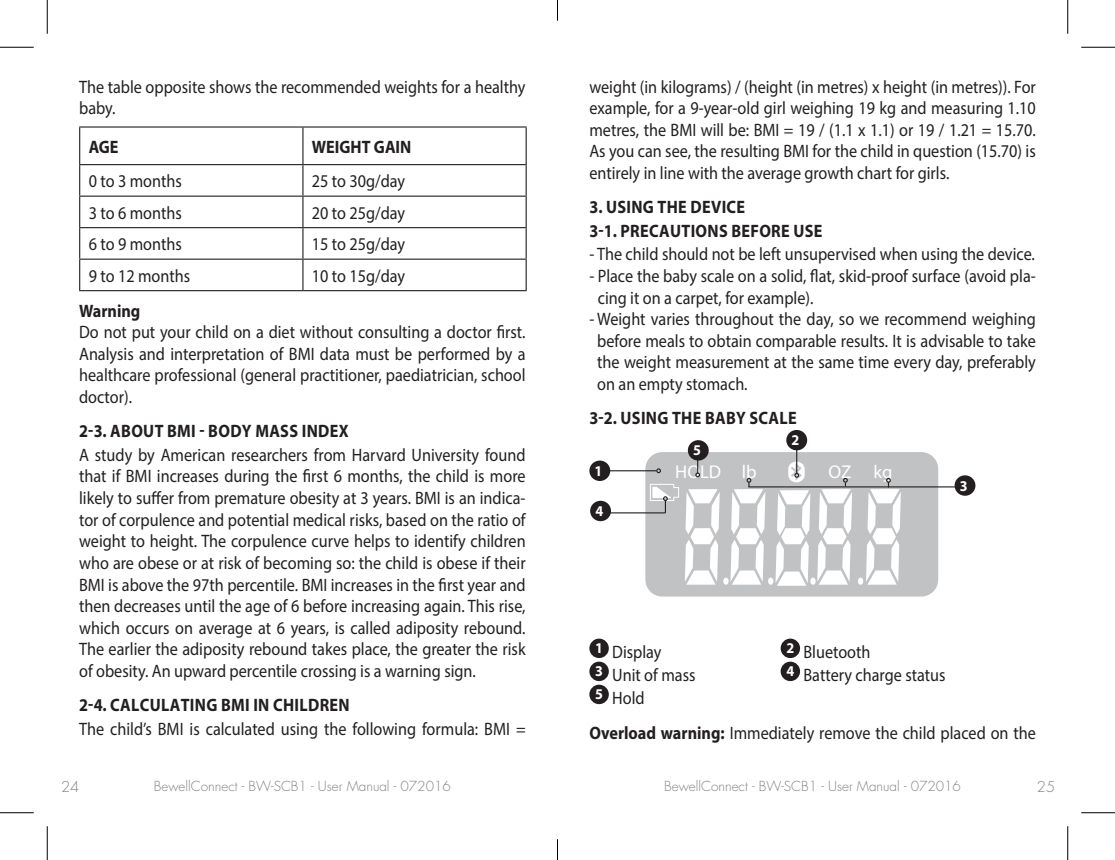
<style>
.page{position:relative;width:1115px;height:860px;background:#fff}
.page>*{position:absolute;margin:0;border:0;box-sizing:border-box;transform-origin:0 0}
.t1{font:18.45px "Myriad Pro";color:#fff}
.t2{font:18px/21.6px "Myriad Pro";color:#231f20;text-align:justify;scale:.9 1}
.SOMMAIRE_UK_Manuel_1{font:700 18px "Myriad Pro";letter-spacing:.02em;color:#231f20;scale:.9 1}
.SOMMAIRE_UK_Manuel_1-2{font:700 18px "Myriad Pro";color:#231f20;scale:.9 1}
.t3{font:700 15.08px "Myriad Pro";color:#fff;scale:.95 1}
.t4{font:300 14.62px "Futura";color:#808285}
.t5{font:300 13.5px "Futura";color:#808285}
.s1{font-weight:700}
</style>
<div class="page">
<hr style="left:79px;top:126px;width:224px;height:2px;background:#231f20">
<hr style="left:79px;top:128px;width:1px;height:36px;background:#231f20">
<hr style="left:303px;top:126px;width:224px;height:2px;background:#231f20">
<hr style="left:302px;top:128px;width:1px;height:36px;background:#231f20">
<hr style="left:526px;top:128px;width:1px;height:36px;background:#231f20">
<hr style="left:79px;top:164px;width:224px;height:1px;background:#231f20">
<hr style="left:79px;top:165px;width:1px;height:31px;background:#231f20">
<hr style="left:303px;top:164px;width:224px;height:1px;background:#231f20">
<hr style="left:302px;top:165px;width:1px;height:31px;background:#231f20">
<hr style="left:526px;top:165px;width:1px;height:31px;background:#231f20">
<hr style="left:79px;top:196px;width:224px;height:1px;background:#231f20">
<hr style="left:79px;top:197px;width:1px;height:30px;background:#231f20">
<hr style="left:303px;top:196px;width:224px;height:1px;background:#231f20">
<hr style="left:302px;top:197px;width:1px;height:30px;background:#231f20">
<hr style="left:526px;top:197px;width:1px;height:30px;background:#231f20">
<hr style="left:79px;top:227px;width:224px;height:1px;background:#231f20">
<hr style="left:79px;top:228px;width:1px;height:31px;background:#231f20">
<hr style="left:303px;top:227px;width:224px;height:1px;background:#231f20">
<hr style="left:302px;top:228px;width:1px;height:31px;background:#231f20">
<hr style="left:526px;top:228px;width:1px;height:31px;background:#231f20">
<hr style="left:79px;top:259px;width:224px;height:1px;background:#231f20">
<hr style="left:79px;top:260px;width:1px;height:30px;background:#231f20">
<hr style="left:303px;top:259px;width:224px;height:1px;background:#231f20">
<hr style="left:302px;top:260px;width:1px;height:30px;background:#231f20">
<hr style="left:526px;top:260px;width:1px;height:30px;background:#231f20">
<hr style="left:79px;top:290px;width:224px;height:1px;background:#231f20">
<hr style="left:303px;top:290px;width:224px;height:1px;background:#231f20">
<div style="left:645px;top:452px;width:293px;height:144px;background:#c0c2c4;border-radius:17px"></div>
<div style="left:858px;top:577px;width:5px;height:8px;background:#fff;border-radius:50%"></div>
<div style="left:810px;top:577px;width:6px;height:8px;background:#fff;border-radius:50%"></div>
<div style="left:768px;top:577px;width:5px;height:8px;background:#fff;border-radius:50%"></div>
<div style="left:723px;top:577px;width:6px;height:8px;background:#fff;border-radius:50%"></div>
<svg style="left:685px;top:489px;width:35px;height:96px"></svg>
<svg style="left:775px;top:490px;width:35px;height:96px"></svg>
<div style="left:589px;top:461px;width:21px;height:20px;background:#231f20;border-radius:50%"></div>
<div style="left:955px;top:475px;width:20px;height:21px;background:#231f20;border-radius:50%"></div>
<div style="left:590px;top:501px;width:21px;height:20px;background:#231f20;border-radius:50%"></div>
<div style="left:688px;top:440px;width:21px;height:21px;background:#231f20;border-radius:50%"></div>
<div style="left:786px;top:430px;width:21px;height:20px;background:#231f20;border-radius:50%"></div>
<hr style="left:609px;top:512px;width:56px;height:1px;background:#231f20">
<hr style="left:609px;top:470px;width:47px;height:1px;background:#231f20">
<hr style="left:748px;top:486px;width:208px;height:1px;background:#231f20">
<svg style="left:650px;top:484px;width:29px;height:29px"></svg>
<svg style="left:656px;top:468px;width:5px;height:5px"></svg>
<svg style="left:695px;top:460px;width:5px;height:17px"></svg>
<svg style="left:788px;top:448px;width:17px;height:34px"></svg>
<svg style="left:730px;top:478px;width:35px;height:107px"></svg>
<svg style="left:817px;top:478px;width:35px;height:107px"></svg>
<svg style="left:866px;top:478px;width:35px;height:107px"></svg>
<div style="left:589px;top:639px;width:20px;height:19px;background:#231f20;border-radius:50%"></div>
<div style="left:781px;top:639px;width:19px;height:19px;background:#231f20;border-radius:50%"></div>
<div style="left:589px;top:662px;width:20px;height:19px;background:#231f20;border-radius:50%"></div>
<div style="left:781px;top:662px;width:19px;height:19px;background:#231f20;border-radius:50%"></div>
<div style="left:589px;top:685px;width:20px;height:19px;background:#231f20;border-radius:50%"></div>
<hr style="left:0;top:47px;width:34px;height:1px;background:#000">
<hr style="left:1081px;top:47px;width:34px;height:1px;background:#000">
<hr style="left:0;top:812px;width:34px;height:1px;background:#000">
<hr style="left:1081px;top:812px;width:34px;height:1px;background:#000">
<hr style="left:47px;top:0;width:1px;height:34px;background:#000">
<hr style="left:47px;top:826px;width:1px;height:34px;background:#000">
<hr style="left:1067px;top:0;width:1px;height:34px;background:#000">
<hr style="left:1067px;top:826px;width:1px;height:34px;background:#000">
<svg style="left:557px;top:0;width:1px;height:20px"></svg>
<svg style="left:557px;top:840px;width:1px;height:20px"></svg>
<p class="t2" style="left:79px;top:76px;width:498px">The table opposite shows the recommended weights for a healthy baby.</p>
<p class="SOMMAIRE_UK_Manuel_1" style="left:89px;top:135px;width:35px">AGE</p>
<p class="SOMMAIRE_UK_Manuel_1-2" style="left:312px;top:135px;width:112px">WEIGHT GAIN</p>
<p class="t2" style="left:89px;top:170px;width:105px">0 to 3 months</p>
<p class="t2" style="left:312px;top:170px;width:105px">25 to 30g/day</p>
<p class="t2" style="left:89px;top:202px;width:105px">3 to 6 months</p>
<p class="t2" style="left:312px;top:202px;width:105px">20 to 25g/day</p>
<p class="t2" style="left:89px;top:233px;width:105px">6 to 9 months</p>
<p class="t2" style="left:312px;top:233px;width:105px">15 to 25g/day</p>
<p class="t2" style="left:89px;top:265px;width:114px">9 to 12 months</p>
<p class="t2" style="left:312px;top:265px;width:105px">10 to 15g/day</p>
<p class="SOMMAIRE_UK_Manuel_1-2" style="left:79px;top:299px;width:70px">Warning</p>
<p class="t2" style="left:79px;top:321px;width:498px">Do not put your child on a diet without consulting a doctor first.<br>Analysis and interpretation of BMI data must be performed by a healthcare professional (general practitioner, paediatrician, school doctor).</p>
<p class="SOMMAIRE_UK_Manuel_1" style="left:79px;top:419px;width:301px">2-3. ABOUT BMI - BODY MASS INDEX</p>
<p class="t2" style="left:79px;top:444px;width:498px">A study by American researchers from Harvard University found that if BMI increases during the first 6 months, the child is more likely to suffer from premature obesity at 3 years. BMI is an indica&shy;tor of corpulence and potential medical risks, based on the ratio of weight to height. The corpulence curve helps to identify children who are obese or at risk of becoming so: the child is obese if their BMI is above the 97th percentile. BMI increases in the first year and then decreases until the age of 6 before increasing again. This rise, which occurs on average at 6 years, is called adiposity rebound.<br>The earlier the adiposity rebound takes place, the greater the risk of obesity. An upward percentile crossing is a warning sign.</p>
<p class="SOMMAIRE_UK_Manuel_1" style="left:79px;top:693px;width:302px">2-4. CALCULATING BMI IN CHILDREN</p>
<p class="t2" style="left:79px;top:718px;width:498px">The child’s BMI is calculated using the following formula: BMI =</p>
<p class="t2" style="left:589px;top:76px;width:498px">weight (in kilograms) / (height (in metres) x height (in metres)). For example, for a 9-year-old girl weighing 19 kg and measuring 1.10 metres, the BMI will be: BMI = 19 / (1.1 x 1.1) or 19 / 1.21 = 15.70.<br>As you can see, the resulting BMI for the child in question (15.70) is entirely in line with the average growth chart for girls.</p>
<p class="SOMMAIRE_UK_Manuel_1" style="left:589px;top:196px;width:175px">3. USING THE DEVICE</p>
<p class="SOMMAIRE_UK_Manuel_1" style="left:589px;top:219px;width:261px">3-1. PRECAUTIONS BEFORE USE</p>
<p class="t2" style="left:589px;top:243px;width:497px">- The child should not be left unsupervised when using the device.</p>
<p class="t2" style="left:598px;top:265px;width:488px;text-indent:-8px">- Place the baby scale on a solid, flat, skid-proof surface (avoid pla&shy;cing it on a carpet, for example).</p>
<p class="t2" style="left:597px;top:308px;width:489px;text-indent:-8px">- Weight varies throughout the day, so we recommend weighing before meals to obtain comparable results. It is advisable to take the weight measurement at the same time every day, preferably on an empty stomach.</p>
<p class="SOMMAIRE_UK_Manuel_1" style="left:589px;top:407px;width:232px">3-2. USING THE BABY SCALE</p>
<p class="t3" style="left:693px;top:441px;width:10px">5</p>
<p class="t3" style="left:792px;top:430px;width:10px">2</p>
<p class="t3" style="left:595px;top:461px;width:10px">1</p>
<p class="t1" style="left:675px;top:461px;width:83px">HOLD lb</p>
<p class="t1" style="left:828px;top:461px;width:66px">OZ kg</p>
<p class="t3" style="left:595px;top:501px;width:10px">4</p>
<p class="t3" style="left:960px;top:476px;width:10px">3</p>
<p class="t3" style="left:595px;top:638px;width:10px">1</p>
<p class="t2" style="left:612px;top:641px;width:56px">Display</p>
<p class="t3" style="left:786px;top:638px;width:10px">2</p>
<p class="t2" style="left:803px;top:641px;width:76px">Bluetooth</p>
<p class="t3" style="left:595px;top:661px;width:10px">3</p>
<p class="t2" style="left:612px;top:664px;width:94px">Unit of mass</p>
<p class="t3" style="left:786px;top:661px;width:10px">4</p>
<p class="t2" style="left:803px;top:664px;width:159px">Battery charge status</p>
<p class="t3" style="left:595px;top:684px;width:10px">5</p>
<p class="t2" style="left:612px;top:687px;width:38px">Hold</p>
<p class="t2" style="left:589px;top:721px;width:498px"><span class="s1">Overload warning:</span> Immediately remove the child placed on the</p>
<p class="t4" style="left:61px;top:777px;width:20px">24</p>
<p class="t5" style="left:154px;top:778px;width:298px">BewellConnect - BW-SCB1 - User Manual - 072016</p>
<p class="t5" style="left:664px;top:778px;width:298px">BewellConnect - BW-SCB1 - User Manual - 072016</p>
<p class="t4" style="left:1037px;top:777px;width:20px">25</p>
</div>
